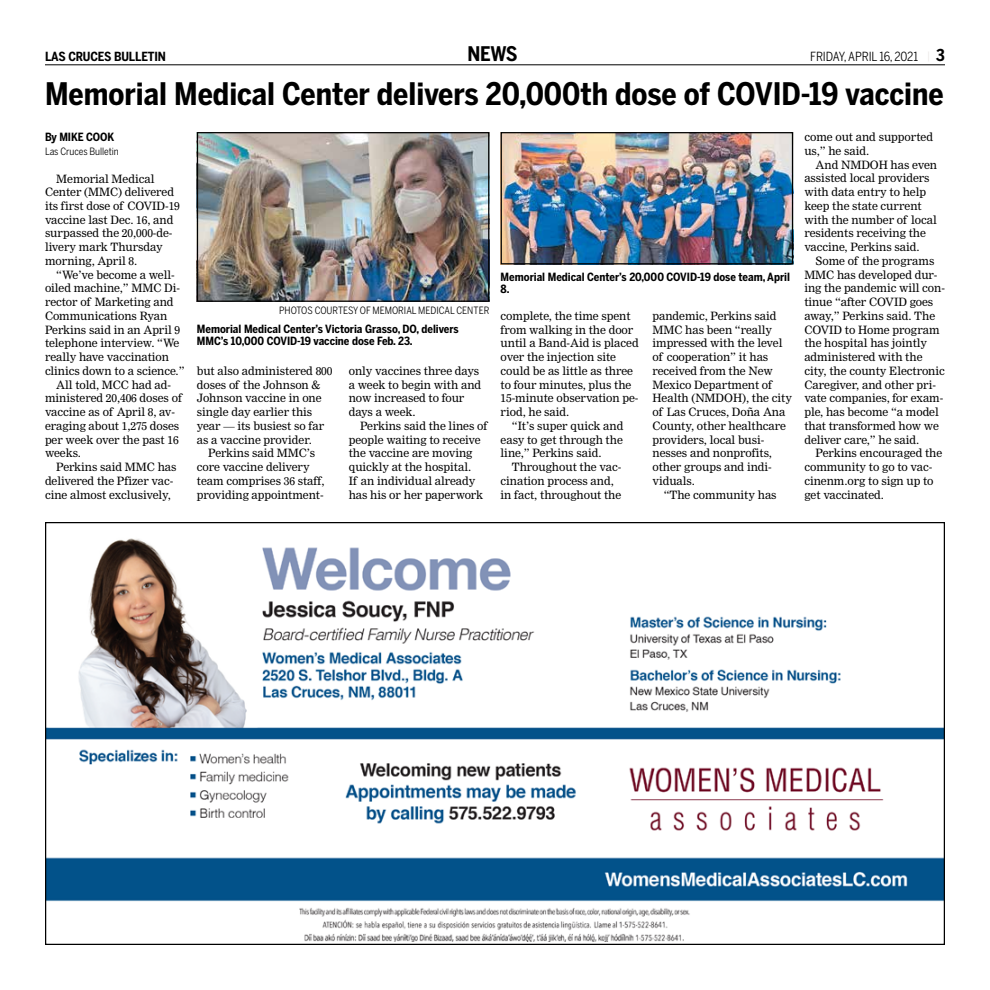
<style>
.page{position:relative;width:990px;height:990px;background:#fff}
.page>*{position:absolute;margin:0;border:0;box-sizing:border-box;transform-origin:0 0}
.t1{font:700 30.75px "Benton Sans Cond";color:#000}
.t2{font:700 20px "Benton Sans Cond";color:#000}
.t3{font:12.5px "Benton Sans Cond";letter-spacing:-.01em;color:#000}
.t4{font:700 12.5px "Benton Sans Cond";letter-spacing:-.01em;color:#000}
.t5{font:11.25px/13.8px "Nimrod MT Std";letter-spacing:-.005em;color:#000}
.t6{font:700 11.25px/12.5px "Benton Sans Cond";color:#000}
.t7{font:10px "Benton Sans Cond";letter-spacing:-.005em;color:#000}
.s1{font-family:"Myriad Pro";font-size:10px;color:#e9e5e4}
.s2{font-weight:700;font-size:16.25px}
</style>
<div class="page">
<img style="left:199px;top:134px;width:288px;height:166px">
<div style="left:197px;top:132px;width:292px;height:170px;border:1px solid #000"></div>
<img style="left:503px;top:134px;width:288px;height:128px">
<div style="left:501px;top:132px;width:292px;height:132px;border:1px solid #000"></div>
<hr style="left:45px;top:64px;width:900px;height:1px;background:#000">
<img style="left:47px;top:538px;width:896px;height:404px">
<p class="t4" style="left:45px;top:49px;width:123px">LAS CRUCES BULLETIN</p>
<h2 class="t2" style="left:467px;top:42px;width:52px">NEWS</h2>
<p class="t3" style="left:810px;top:49px;width:136px">FRIDAY, APRIL 16, 2021 <span class="s1">|</span> <span class="s2">3</span></p>
<h1 class="t1" style="left:45px;top:76px;width:900px">Memorial Medical Center delivers 20,000th dose of COVID-19 vaccine</h1>
<p class="t6" style="left:45px;top:131px;width:71px">By MIKE COOK</p>
<p class="t7" style="left:45px;top:145px;width:75px">Las Cruces Bulletin</p>
<p class="t5" style="left:45px;top:172px;width:136px;text-indent:11px">Memorial Medical<br>Center (MMC) delivered its first dose of COVID-19 vaccine last Dec. 16, and surpassed the 20,000-de&shy;livery mark Thursday morning, April 8.</p>
<p class="t5" style="left:56px;top:268px;width:120px">“We’ve become a well-</p>
<p class="t5" style="left:45px;top:282px;width:137px">oiled machine,” MMC Di-</p>
<p class="t5" style="left:45px;top:295px;width:130px">rector of Marketing and</p>
<p class="t5" style="left:45px;top:309px;width:124px">Communications Ryan</p>
<p class="t5" style="left:45px;top:323px;width:137px">Perkins said in an April 9</p>
<p class="t5" style="left:45px;top:337px;width:136px">telephone interview. “We</p>
<p class="t5" style="left:45px;top:350px;width:126px">really have vaccination</p>
<p class="t5" style="left:45px;top:364px;width:141px">clinics down to a science.”</p>
<p class="t5" style="left:56px;top:378px;width:116px">All told, MCC had ad-</p>
<p class="t5" style="left:45px;top:392px;width:138px">ministered 20,406 doses of</p>
<p class="t5" style="left:45px;top:405px;width:132px">vaccine as of April 8, av-</p>
<p class="t5" style="left:45px;top:419px;width:136px">eraging about 1,275 doses</p>
<p class="t5" style="left:45px;top:433px;width:135px">per week over the past 16</p>
<p class="t5" style="left:45px;top:447px;width:37px">weeks.</p>
<p class="t5" style="left:56px;top:460px;width:122px">Perkins said MMC has</p>
<p class="t5" style="left:45px;top:474px;width:130px">delivered the Pfizer vac-</p>
<p class="t5" style="left:45px;top:488px;width:127px">cine almost exclusively,</p>
<p class="t7" style="left:279px;top:304px;width:212px">PHOTOS COURTESY OF MEMORIAL MEDICAL CENTER</p>
<p class="t6" style="left:197px;top:323px;width:263px">Memorial Medical Center’s Victoria Grasso, DO, delivers<br>MMC’s 10,000 COVID-19 vaccine dose Feb. 23.</p>
<p class="t5" style="left:197px;top:364px;width:137px">but also administered 800</p>
<p class="t5" style="left:197px;top:378px;width:125px">doses of the Johnson &amp;</p>
<p class="t5" style="left:197px;top:392px;width:126px">Johnson vaccine in one</p>
<p class="t5" style="left:197px;top:405px;width:117px">single day earlier this</p>
<p class="t5" style="left:197px;top:419px;width:129px">year — its busiest so far</p>
<p class="t5" style="left:197px;top:433px;width:117px">as a vaccine provider.</p>
<p class="t5" style="left:208px;top:447px;width:109px">Perkins said MMC’s</p>
<p class="t5" style="left:197px;top:460px;width:114px">core vaccine delivery</p>
<p class="t5" style="left:197px;top:474px;width:129px">team comprises 36 staff,</p>
<p class="t5" style="left:197px;top:488px;width:128px">providing appointment-</p>
<p class="t5" style="left:349px;top:364px;width:134px">only vaccines three days a week to begin with and now increased to four days a week.</p>
<p class="t5" style="left:349px;top:419px;width:140px;text-indent:11px">Perkins said the lines of people waiting to receive the vaccine are moving quickly at the hospital.<br>If an individual already has his or her paperwork</p>
<p class="t6" style="left:501px;top:270px;width:291px">Memorial Medical Center’s 20,000 COVID-19 dose team, April<br>8.</p>
<p class="t5" style="left:501px;top:309px;width:140px">complete, the time spent from walking in the door until a Band-Aid is placed over the injection site could be as little as three to four minutes, plus the<br>15-minute observation pe&shy;riod, he said.</p>
<p class="t5" style="left:501px;top:419px;width:124px;text-align:justify;text-indent:11px">“It’s super quick and easy to get through the line,” Perkins said.</p>
<p class="t5" style="left:501px;top:460px;width:122px;text-indent:11px">Throughout the vac&shy;cination process and, in fact, throughout the</p>
<p class="t5" style="left:652px;top:309px;width:141px">pandemic, Perkins said<br>MMC has been “really impressed with the level of cooperation” it has received from the New<br>Mexico Department of<br>Health (NMDOH), the city of Las Cruces, Doña Ana<br>County, other healthcare providers, local busi&shy;nesses and nonprofits, other groups and indi&shy;viduals.</p>
<p class="t5" style="left:664px;top:488px;width:114px">“The community has</p>
<p class="t5" style="left:804px;top:130px;width:130px">come out and supported us,” he said.</p>
<p class="t5" style="left:804px;top:158px;width:134px;text-indent:11px">And NMDOH has even assisted local providers with data entry to help keep the state current with the number of local residents receiving the vaccine, Perkins said.</p>
<p class="t5" style="left:804px;top:254px;width:142px;text-indent:11px">Some of the programs<br>MMC has developed dur&shy;ing the pandemic will con&shy;tinue “after COVID goes away,” Perkins said. The<br>COVID to Home program the hospital has jointly administered with the city, the county Electronic<br>Caregiver, and other pri&shy;vate companies, for exam&shy;ple, has become “a model that transformed how we deliver care,” he said.</p>
<p class="t5" style="left:804px;top:446px;width:139px;text-indent:11px">Perkins encouraged the community to go to vac&shy;cinenm.org to sign up to get vaccinated.</p>
</div>
